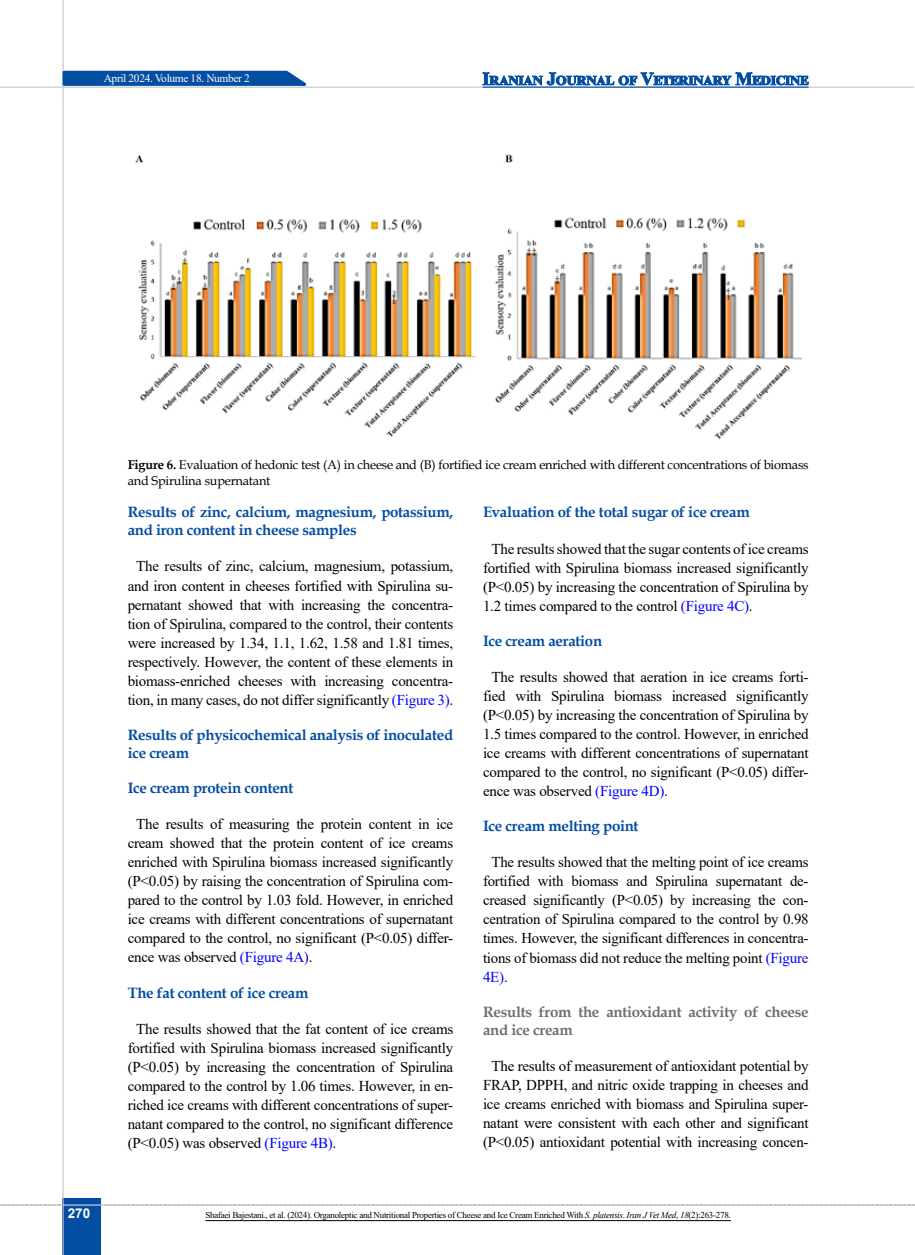
<style>
.page{position:relative;width:915px;height:1255px;background:#fff}
.page>*{position:absolute;margin:0;border:0;box-sizing:border-box;transform-origin:0 0}
.t1{font:15px/19px "Times New Roman";letter-spacing:-.015em;color:#000;text-align:justify}
.t2{font:700 15px/18px "Book Antiqua";letter-spacing:-.02em;color:#034da2}
.t3{font:700 15px/18px "Book Antiqua";letter-spacing:-.02em;color:#6d6e71}
.t4{font:700 13.5px "Arial";color:#fff}
.t5{font:12.75px/16.5px "Book Antiqua";letter-spacing:-.015em;color:#000}
.t6{font:11.4px "Times New Roman";letter-spacing:-.03em;color:#fff}
.t7{font:9px "Times New Roman";letter-spacing:-.03em;color:#000}
.s1{font-weight:700}
.s2{color:#00f}
.s3{font-style:italic}
</style>
<div class="page">
<svg style="left:0;top:1204px;width:915px;height:1px"></svg>
<div style="left:63px;top:1198px;width:38px;height:56px;background:#034da2"></div>
<hr style="left:62px;top:0;width:2px;height:1254px;background:#c2c4c6">
<hr style="left:63px;top:1204px;width:38px;height:1px;background:#ebebec">
<svg style="left:61px;top:69px;width:253px;height:18px;background:#3771b4"></svg>
<hr style="left:0;top:87px;width:913px;height:1px;background:#c2c4c6">
<svg style="left:482px;top:72px;width:326px;height:14px"></svg>
<hr style="left:482px;top:87px;width:326px;height:1px;background:#034da2">
<img style="left:135px;top:154px;width:668px;height:285px">
<hr style="left:205px;top:1220px;width:525px;height:1px;background:#000">
<p class="t6" style="left:104px;top:70px;width:148px">April 2024. Volume 18. Number 2</p>
<p class="t4" style="left:68px;top:1203px;width:24px">270</p>
<p class="t5" style="left:128px;top:456px;width:682px"><span class="s1">Figure 6.</span> Evaluation of hedonic test (A) in cheese and (B) fortified ice cream enriched with different concentrations of biomass and Spirulina supernatant</p>
<p class="t2" style="left:128px;top:503px;width:327px">Results of zinc, calcium, magnesium, potassium, and iron content in cheese samples</p>
<p class="t1" style="left:128px;top:556px;width:327px;text-align:center">The results of zinc, calcium, magnesium, potassium, and iron content in cheeses fortified with Spirulina su&shy;pernatant showed that with increasing the concentra&shy;tion of Spirulina, compared to the control, their contents were increased by 1.34, 1.1, 1.62, 1.58 and 1.81 times, respectively. However, the content of these elements in biomass-enriched cheeses with increasing concentra&shy;tion, in many cases, do not differ significantly <span class="s2">(Figure 3)</span>.</p>
<p class="t2" style="left:128px;top:725px;width:327px">Results of physicochemical analysis of inoculated ice cream</p>
<p class="t2" style="left:128px;top:778px;width:167px">Ice cream protein content</p>
<p class="t1" style="left:128px;top:814px;width:327px;text-indent:9px">The results of measuring the protein content in ice cream showed that the protein content of ice creams enriched with Spirulina biomass increased significantly (P&lt;0.05) by raising the concentration of Spirulina com&shy;pared to the control by 1.03 fold. However, in enriched ice creams with different concentrations of supernatant compared to the control, no significant (P&lt;0.05) differ&shy;ence was observed <span class="s2">(Figure 4A)</span>.</p>
<p class="t2" style="left:128px;top:983px;width:182px">The fat content of ice cream</p>
<p class="t1" style="left:128px;top:1018px;width:327px;text-indent:9px">The results showed that the fat content of ice creams fortified with Spirulina biomass increased significantly (P&lt;0.05) by increasing the concentration of Spirulina compared to the control by 1.06 times. However, in en&shy;riched ice creams with different concentrations of super&shy;natant compared to the control, no significant difference (P&lt;0.05) was observed <span class="s2">(Figure 4B)</span>.</p>
<p class="t2" style="left:483px;top:503px;width:268px">Evaluation of the total sugar of ice cream</p>
<p class="t1" style="left:483px;top:538px;width:327px;text-indent:9px">The results showed that the sugar contents of ice creams fortified with Spirulina biomass increased significantly (P&lt;0.05) by increasing the concentration of Spirulina by 1.2 times compared to the control <span class="s2">(Figure 4C)</span>.</p>
<p class="t2" style="left:483px;top:631px;width:121px">Ice cream aeration</p>
<p class="t1" style="left:483px;top:666px;width:327px;text-indent:9px">The results showed that aeration in ice creams forti&shy;fied with Spirulina biomass increased significantly (P&lt;0.05) by increasing the concentration of Spirulina by 1.5 times compared to the control. However, in enriched ice creams with different concentrations of supernatant compared to the control, no significant (P&lt;0.05) differ&shy;ence was observed <span class="s2">(Figure 4D)</span>.</p>
<p class="t2" style="left:483px;top:817px;width:157px">Ice cream melting point</p>
<p class="t1" style="left:483px;top:852px;width:327px;text-indent:9px">The results showed that the melting point of ice creams fortified with biomass and Spirulina supernatant de&shy;creased significantly (P&lt;0.05) by increasing the con&shy;centration of Spirulina compared to the control by 0.98 times. However, the significant differences in concentra&shy;tions of biomass did not reduce the melting point <span class="s2">(Figure 4E)</span>.</p>
<p class="t3" style="left:483px;top:1002px;width:327px">Results from the antioxidant activity of cheese and ice cream</p>
<p class="t1" style="left:483px;top:1055px;width:327px;text-align:center">The results of measurement of antioxidant potential by FRAP, DPPH, and nitric oxide trapping in cheeses and ice creams enriched with biomass and Spirulina super&shy;natant were consistent with each other and significant (P&lt;0.05) antioxidant potential with increasing concen-</p>
<p class="t7" style="left:205px;top:1208px;width:527px">Shafaei Bajestani., et al. (2024). Organoleptic and Nutritional Properties of Cheese and Ice Cream Enriched With <span class="s3">S. platensis</span>. <span class="s3">Iran J Vet Med</span>, <span class="s3">18</span>(2):263-278.</p>
</div>
